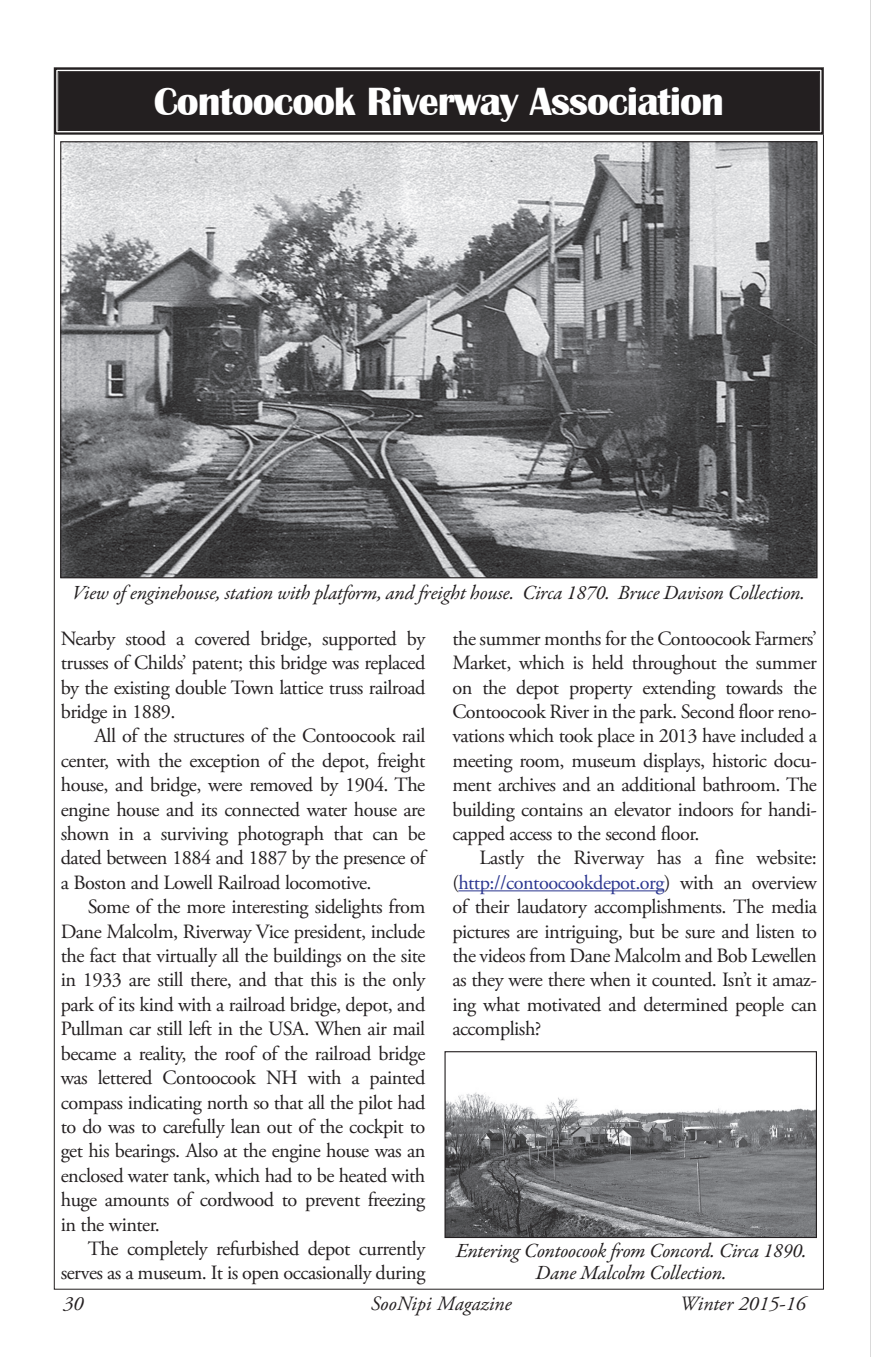
<style>
.page{position:relative;width:871px;height:1357px;background:#fff}
.page>*{position:absolute;margin:0;border:0;box-sizing:border-box;transform-origin:0 0}
.t1{font:700 40.5px "Britannic";letter-spacing:-.025em;color:#fff}
.t2{font:20.25px/24.3px "Adobe Garamond Pro";letter-spacing:-.025em;color:#231f20;text-align:justify}
.t3{font:italic 20.25px/22.5px "Garamond Premr Pro";letter-spacing:-.015em;color:#231f20;text-align:center}
.t4{font:italic 20.25px "Adobe Garamond Pro";color:#231f20}
.s1{color:#2c3790}
</style>
<div class="page">
<svg style="left:53px;top:67px;width:771px;height:69px;background:#322e2f"></svg>
<div style="left:58px;top:71px;width:762px;height:60px;border:1px solid #231f20"></div>
<hr style="left:458px;top:890px;width:206px;height:1px;background:#2c3790">
<svg style="left:870px;top:0;width:1px;height:1357px"></svg>
<img style="left:62px;top:143px;width:753px;height:433px">
<img style="left:446px;top:1092px;width:369px;height:144px">
<div style="left:444px;top:1051px;width:373px;height:187px;border:1px solid #231f20"></div>
<h1 class="t1" style="left:154px;top:78px;width:572px">Contoocook Riverway Association</h1>
<p class="t3" style="left:73px;top:582px;width:734px">View of enginehouse, station with platform, and freight house. Circa 1870. Bruce Davison Collection.</p>
<p class="t2" style="left:61px;top:627px;width:366px">Nearby stood a covered bridge, supported by trusses of Childs’ patent; this bridge was replaced by the existing double Town lattice truss railroad bridge in 1889.</p>
<p class="t2" style="left:61px;top:724px;width:366px;text-indent:34px">All of the structures of the Contoocook rail center, with the exception of the depot, freight house, and bridge, were removed by 1904. The engine house and its connected water house are shown in a surviving photograph that can be dated between 1884 and 1887 by the presence of a Boston and Lowell Railroad locomotive.</p>
<p class="t2" style="left:61px;top:895px;width:366px;text-indent:27px">Some of the more interesting sidelights from Dane Malcolm, Riverway Vice president, include the fact that virtually all the buildings on the site in 1933 are still there, and that this is the only park of its kind with a railroad bridge, depot, and Pullman car still left in the USA. When air mail became a reality, the roof of the railroad bridge was lettered Contoocook NH with a painted compass indicating north so that all the pilot had to do was to carefully lean out of the cockpit to get his bearings. Also at the engine house was an enclosed water tank, which had to be heated with huge amounts of cordwood to prevent freezing in the winter.</p>
<p class="t2" style="left:61px;top:1237px;width:366px;text-align:right">The completely refurbished depot currently serves as a museum. It is open occasionally during</p>
<p class="t2" style="left:452px;top:627px;width:366px">the summer months for the Contoocook Farmers’ Market, which is held throughout the summer on the depot property extending towards the Contoocook River in the park. Second floor reno&shy;vations which took place in 2013 have included a meeting room, museum displays, historic docu&shy;ment archives and an additional bathroom. The building contains an elevator indoors for handi&shy;capped access to the second floor.</p>
<p class="t2" style="left:452px;top:846px;width:366px;text-indent:27px">Lastly the Riverway has a fine website: (<span class="s1">http://contoocookdepot.org</span>) with an overview of their laudatory accomplishments. The media pictures are intriguing, but be sure and listen to the videos from Dane Malcolm and Bob Lewellen as they were there when it counted. Isn’t it amaz&shy;ing what motivated and determined people can accomplish?</p>
<p class="t3" style="left:456px;top:1240px;width:352px">Entering Contoocook from Concord. Circa 1890.<br>Dane Malcolm Collection.</p>
<p class="t4" style="left:63px;top:1292px;width:22px">30</p>
<p class="t4" style="left:371px;top:1292px;width:142px">SooNipi Magazine</p>
<p class="t4" style="left:680px;top:1292px;width:127px">Winter 2015-16</p>
</div>
